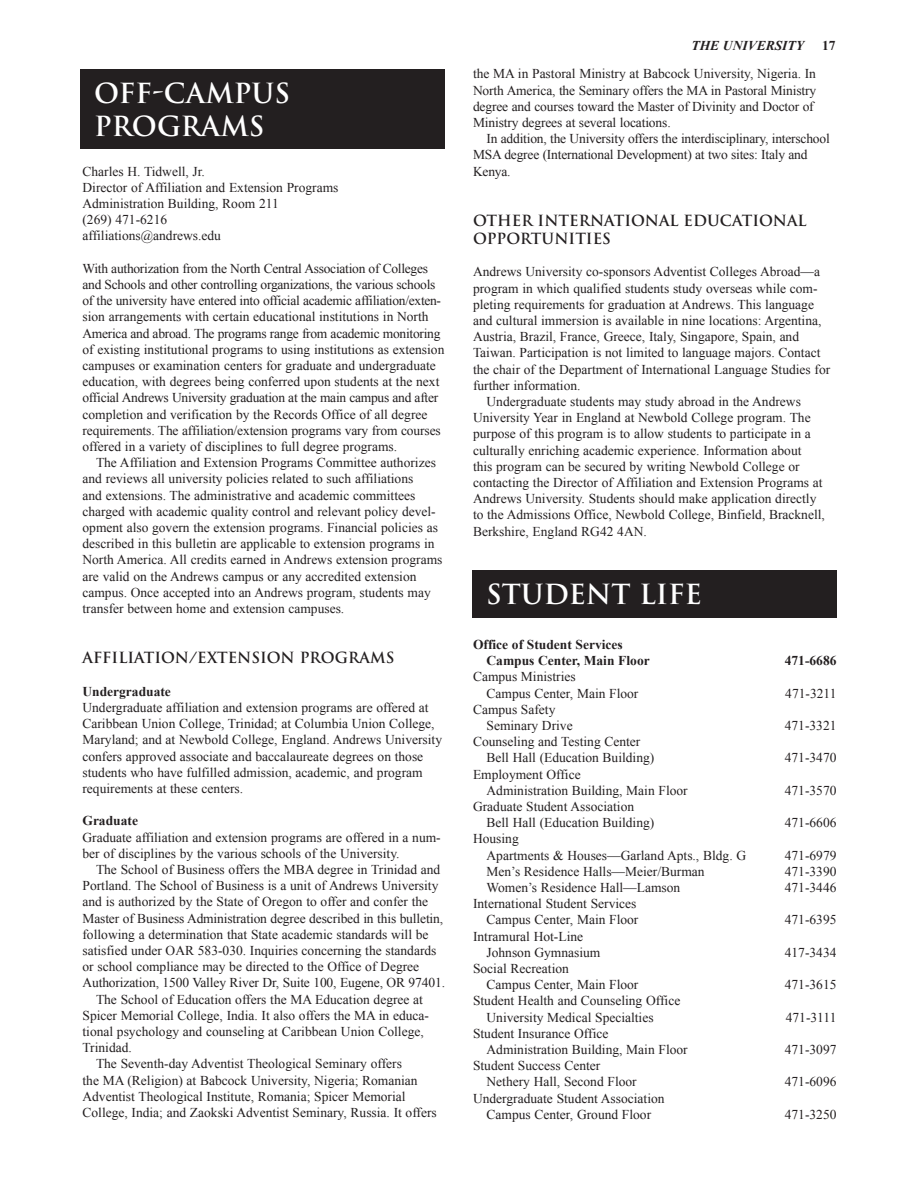
<style>
.page{position:relative;width:918px;height:1188px;background:#fff}
.page>*{position:absolute;margin:0;border:0;box-sizing:border-box;transform-origin:0 0}
.t1{font:700 27px "Trajan Pro";color:#fff}
.t2{font:700 15px "Trajan Pro";color:#231f20}
.t3{font:13.5px/16.2px "Times New Roman";color:#231f20}
.t4{font:700 13.5px/16.2px "Times New Roman";color:#231f20}
.t5{font:italic 700 13.5px "Times New Roman";color:#231f20}
</style>
<div class="page">
<div style="left:81px;top:70px;width:364px;height:79px;background:#231f20"></div>
<div style="left:472px;top:571px;width:365px;height:47px;background:#231f20"></div>
<h1 class="t1" style="left:94px;top:77px;width:20px">OFF</h1>
<h1 class="t1" style="left:152px;top:77px;width:139px">-CAMPUS</h1>
<h1 class="t1" style="left:94px;top:109px;width:42px">PROGRAM</h1>
<h1 class="t1" style="left:249px;top:109px;width:17px">S</h1>
<p class="t3" style="left:82px;top:163px;width:258px">Charles H. Tidwell, Jr.<br>Director of Affiliation and Extension Programs<br>Administration Building, Room 211<br>(269) 471-6216<br>affiliations@andrews.edu</p>
<p class="t3" style="left:82px;top:260px;width:363px">With authorization from the North Central Association of Colleges and Schools and other controlling organizations, the various schools of the university have entered into official academic affiliation/exten&shy;sion arrangements with certain educational institutions in North America and abroad. The programs range from academic monitoring of existing institutional programs to using institutions as extension campuses or examination centers for graduate and undergraduate education, with degrees being conferred upon students at the next official Andrews University graduation at the main campus and after completion and verification by the Records Office of all degree requirements. The affiliation/extension programs vary from courses offered in a variety of disciplines to full degree programs.</p>
<p class="t3" style="left:82px;top:454px;width:361px;text-indent:14px">The Affiliation and Extension Programs Committee authorizes and reviews all university policies related to such affiliations<br>and extensions. The administrative and academic committees charged with academic quality control and relevant policy devel&shy;opment also govern the extension programs. Financial poli-cies as described in this bulletin are applicable to extension programs in North America. All credits earned in Andrews extension programs are valid on the Andrews campus or any accredited extension campus. Once accepted into an Andrews program, students may transfer between home and extension campuses.</p>
<p class="t2" style="left:82px;top:649px;width:311px">AFFILIATION/EXTENS ION PROGRAMS</p>
<p class="t4" style="left:82px;top:683px;width:90px">Undergraduate</p>
<p class="t3" style="left:82px;top:699px;width:361px">Undergraduate affiliation and extension programs are offered at Caribbean Union College, Trinidad; at Columbia Union College, Maryland; and at Newbold College, England. Andrews University confers approved associate and baccalaureate degrees on those students who have fulfilled admission, academic, and program requirements at these centers.</p>
<p class="t4" style="left:82px;top:812px;width:57px">Graduate</p>
<p class="t3" style="left:82px;top:829px;width:360px">Graduate affiliation and extension programs are offered in a num&shy;ber of disciplines by the various schools of the University.</p>
<p class="t3" style="left:96px;top:861px;width:346px">The School of Business offers the MBA degree in Trinidad and</p>
<p class="t3" style="left:82px;top:877px;width:357px">Portland. The School of Business is a unit of Andrews University</p>
<p class="t3" style="left:82px;top:894px;width:347px">and is authorized by the State of Oregon to offer and confer the</p>
<p class="t3" style="left:82px;top:910px;width:362px">Master of Business Administration degree described in this bulletin,</p>
<p class="t3" style="left:82px;top:926px;width:348px">following a determination that State academic standards will be</p>
<p class="t3" style="left:82px;top:942px;width:356px">satisfied under OAR 583-030. Inquiries concerning the standards</p>
<p class="t3" style="left:82px;top:958px;width:338px">or school compliance may be directed to the Office of Degree</p>
<p class="t3" style="left:82px;top:975px;width:364px">Authorization, 1500 Valley River Dr, Suite 100, Eugene, OR 97401.</p>
<p class="t3" style="left:96px;top:991px;width:329px">The School of Education offers the MA Education degree at</p>
<p class="t3" style="left:82px;top:1007px;width:348px">Spicer Memorial College, India. It also offers the MA in educa-</p>
<p class="t3" style="left:82px;top:1023px;width:343px">tional psychology and counseling at Caribbean Union College,</p>
<p class="t3" style="left:82px;top:1039px;width:51px">Trinidad.</p>
<p class="t3" style="left:96px;top:1056px;width:308px">The Seventh-day Adventist Theological Semi-nary offers</p>
<p class="t3" style="left:82px;top:1072px;width:337px">the MA (Religion) at Babcock University, Nigeria; Romanian</p>
<p class="t3" style="left:82px;top:1088px;width:325px">Adventist Theological Institute, Romania; Spicer Memorial</p>
<p class="t3" style="left:82px;top:1104px;width:356px">College, India; and Zaokski Adventist Seminary, Russia. It offers</p>
<p class="t5" style="left:691px;top:36px;width:114px">THE UNIVERSITY</p>
<p class="t4" style="left:822px;top:37px;width:15px">17</p>
<p class="t3" style="left:473px;top:66px;width:345px">the MA in Pastoral Ministry at Babcock University, Nigeria. In North America, the Seminary offers the MA in Pastoral Ministry degree and courses toward the Master of Divinity and Doctor of Ministry degrees at several locations.</p>
<p class="t3" style="left:473px;top:130px;width:358px;text-indent:14px">In addition, the University offers the interdisciplinary, interschool<br>MSA degree (International Development) at two sites: Italy and<br>Kenya.</p>
<p class="t2" style="left:473px;top:211px;width:76px">OTHER INT</p>
<p class="t2" style="left:569px;top:211px;width:239px">ERNATIONAL EDUCATIONAL</p>
<p class="t2" style="left:473px;top:229px;width:12px">OPP</p>
<p class="t2" style="left:506px;top:229px;width:38px">ORTUN</p>
<p class="t2" style="left:569px;top:229px;width:41px">ITIES</p>
<p class="t3" style="left:473px;top:264px;width:349px">Andrews University co-sponsors Adventist Colleges Abroad—a</p>
<p class="t3" style="left:473px;top:280px;width:346px">program in which qualified students study overseas while com-</p>
<p class="t3" style="left:473px;top:296px;width:343px">pleting requirements for graduation at Andrews. This language</p>
<p class="t3" style="left:473px;top:312px;width:350px">and cultural immersion is available in nine locations: Argentina,</p>
<p class="t3" style="left:473px;top:328px;width:328px">Austria, Brazil, France, Greece, Italy, Singapore, Spain, and</p>
<p class="t3" style="left:473px;top:345px;width:349px">Taiwan. Participation is not limited to language majors. Contact</p>
<p class="t3" style="left:473px;top:361px;width:359px">the chair of the Department of International Language Studies for</p>
<p class="t3" style="left:473px;top:377px;width:109px">further information.</p>
<p class="t3" style="left:487px;top:393px;width:316px">Undergraduate students may study abroad in the Andrews</p>
<p class="t3" style="left:473px;top:409px;width:339px">University Year in England at Newbold College program. The</p>
<p class="t3" style="left:473px;top:426px;width:339px">purpose of this program is to allow students to participate in a</p>
<p class="t3" style="left:473px;top:442px;width:330px">culturally enriching academic experience. Infor-mation about</p>
<p class="t3" style="left:473px;top:458px;width:328px">this program can be secured by writing Newbold College or</p>
<p class="t3" style="left:473px;top:474px;width:351px">contacting the Director of Affiliation and Extension Programs at</p>
<p class="t3" style="left:473px;top:490px;width:345px">Andrews University. Students should make application directly</p>
<p class="t3" style="left:473px;top:507px;width:353px">to the Admissions Office, Newbold College, Binfield, Bracknell,</p>
<p class="t3" style="left:473px;top:523px;width:175px">Berkshire, England RG42 4AN.</p>
<h1 class="t1" style="left:486px;top:578px;width:170px">STUDENT LIFE</h1>
<p class="t4" style="left:487px;top:636px;width:165px;text-indent:-14px">Office of Student Services<br>Campus Center, Main Floor</p>
<p class="t3" style="left:487px;top:669px;width:153px;text-indent:-14px">Campus Ministries<br>Campus Center, Main Floor</p>
<p class="t3" style="left:487px;top:701px;width:88px;text-indent:-14px">Campus Safety<br>Seminary Drive</p>
<p class="t3" style="left:487px;top:733px;width:169px;text-indent:-14px">Counseling and Testing Center<br>Bell Hall (Education Building)</p>
<p class="t3" style="left:487px;top:766px;width:203px;text-indent:-14px">Employment Office<br>Administration Building, Main Floor</p>
<p class="t3" style="left:487px;top:798px;width:169px;text-indent:-14px">Graduate Student Association<br>Bell Hall (Education Building)</p>
<p class="t3" style="left:487px;top:831px;width:261px;text-indent:-14px">Housing<br>Apartments &amp; Houses—Garland Apts., Bldg. G</p>
<p class="t4" style="left:785px;top:652px;width:53px">471-6686</p>
<p class="t3" style="left:785px;top:685px;width:53px">471-3211</p>
<p class="t3" style="left:785px;top:717px;width:53px">471-3321</p>
<p class="t3" style="left:785px;top:750px;width:53px">471-3470</p>
<p class="t3" style="left:785px;top:782px;width:53px">471-3570</p>
<p class="t3" style="left:785px;top:814px;width:53px">471-6606</p>
<p class="t3" style="left:785px;top:847px;width:53px">471-6979</p>
<p class="t3" style="left:487px;top:863px;width:220px">Men’s Residence Halls—Meier/Burman</p>
<p class="t3" style="left:785px;top:863px;width:53px">471-3390</p>
<p class="t3" style="left:487px;top:879px;width:195px">Women’s Residence Hall—Lamson</p>
<p class="t3" style="left:785px;top:879px;width:53px">471-3446</p>
<p class="t3" style="left:473px;top:895px;width:167px;text-align:right">International Student Services<br>Campus Center, Main Floor</p>
<p class="t3" style="left:785px;top:912px;width:53px">471-6395</p>
<p class="t3" style="left:487px;top:928px;width:115px;text-indent:-14px">Intramural Hot-Line<br>Johnson Gymnasium</p>
<p class="t3" style="left:487px;top:960px;width:153px;text-indent:-14px">Social Recreation<br>Campus Center, Main Floor</p>
<p class="t3" style="left:487px;top:993px;width:195px;text-indent:-14px">Student Health and Counseling Office<br>University Medical Specialties</p>
<p class="t3" style="left:487px;top:1025px;width:203px;text-indent:-14px">Student Insurance Office<br>Administration Building, Main Floor</p>
<p class="t3" style="left:487px;top:1057px;width:152px;text-indent:-14px">Student Success Center<br>Nethery Hall, Second Floor</p>
<p class="t3" style="left:473px;top:1090px;width:193px;text-align:center">Undergraduate Student Association<br>Campus Center, Ground Floor</p>
<p class="t3" style="left:785px;top:944px;width:53px">417-3434</p>
<p class="t3" style="left:785px;top:976px;width:53px">471-3615</p>
<p class="t3" style="left:786px;top:1009px;width:52px">471-3111</p>
<p class="t3" style="left:785px;top:1041px;width:53px">471-3097</p>
<p class="t3" style="left:785px;top:1074px;width:53px">471-6096</p>
<p class="t3" style="left:785px;top:1106px;width:53px">471-3250</p>
</div>
